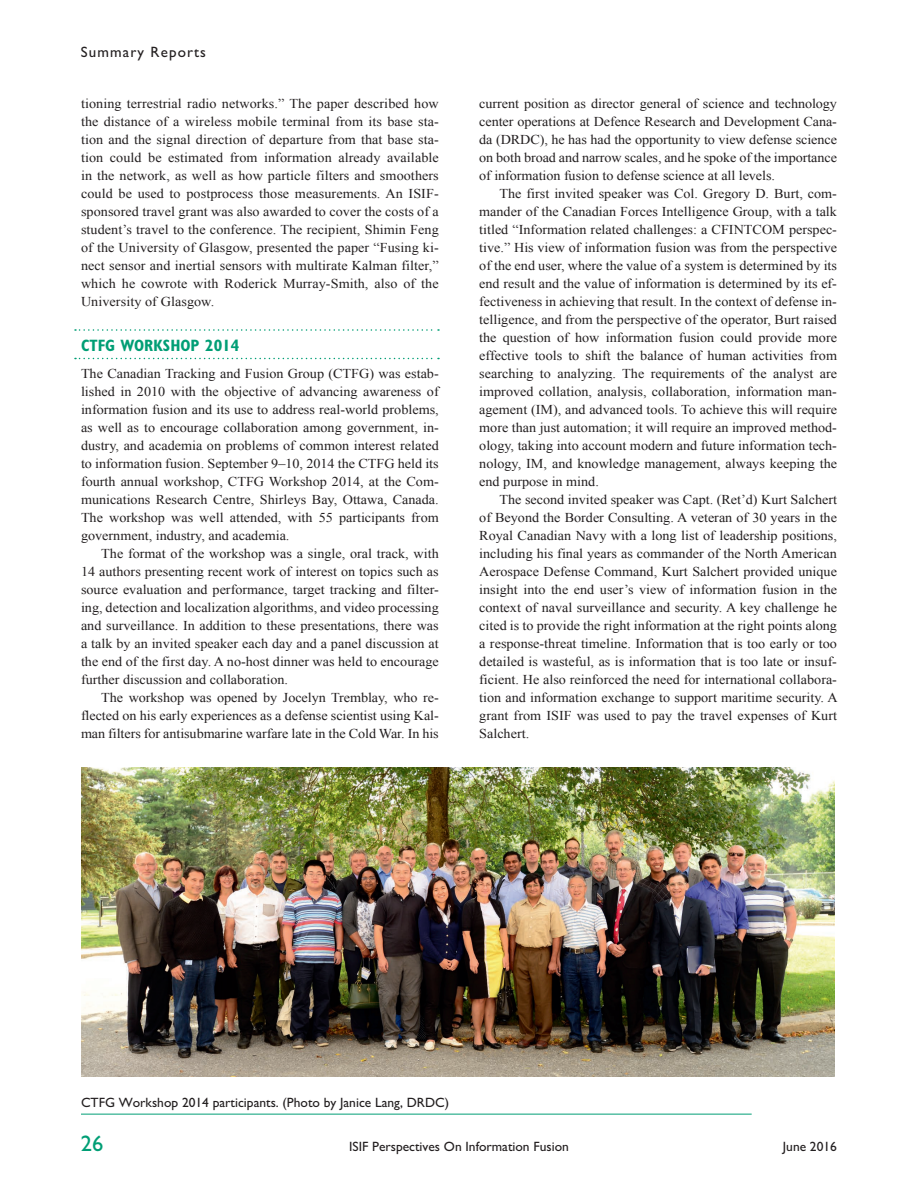
<style>
.page{position:relative;width:918px;height:1188px;background:#fff}
.page>*{position:absolute;margin:0;border:0;box-sizing:border-box;transform-origin:0 0}
.t1{font:22.5px "M Gill Sans";color:#009e75}
.t2{font:700 condensed 16.5px "Gill Sans";color:#009e75}
.t3{font:15px "M Gill Sans";letter-spacing:.075em;color:#231f20}
.t4{font:13.5px/18px "Times New Roman";color:#231f20;text-align:justify;scale:1.05 1}
.t5{font:13.5px "M Gill Sans";color:#231f20}
</style>
<div class="page">
<svg style="left:75px;top:329px;width:364px;height:2px"></svg>
<svg style="left:75px;top:358px;width:364px;height:1px"></svg>
<hr style="left:81px;top:1114px;width:671px;height:1px;background:#009e75">
<img style="left:81px;top:767px;width:753px;height:309px">
<p class="t3" style="left:81px;top:44px;width:127px">Summary Reports</p>
<p class="t4" style="left:81px;top:94px;width:342px">tioning terrestrial radio networks.” The paper described how the distance of a wireless mobile terminal from its base sta&shy;tion and the signal direction of departure from that base sta&shy;tion could be estimated from information already available in the network, as well as how particle filters and smoothers could be used to postprocess those measurements. An ISIF&shy;sponsored travel grant was also awarded to cover the costs of a student’s travel to the conference. The recipient, Shimin Feng of the University of Glasgow, presented the paper “Fusing ki&shy;nect sensor and inertial sensors with multirate Kalman filter,” which he cowrote with Roderick Murray-Smith, also of the University of Glasgow.</p>
<p class="t2" style="left:81px;top:336px;width:160px">CTFG WORKSHOP 2014</p>
<p class="t4" style="left:81px;top:364px;width:342px">The Canadian Tracking and Fusion Group (CTFG) was estab-</p>
<p class="t4" style="left:81px;top:382px;width:342px">lished in 2010 with the objective of advancing awareness of</p>
<p class="t4" style="left:81px;top:400px;width:342px">information fusion and its use to address real-world problems,</p>
<p class="t4" style="left:81px;top:418px;width:342px">as well as to encourage collaboration among government, in-</p>
<p class="t4" style="left:81px;top:436px;width:342px">dustry, and academia on problems of common interest related</p>
<p class="t4" style="left:81px;top:454px;width:342px">to information fusion. September 9–10, 2014 the CTFG held its</p>
<p class="t4" style="left:81px;top:472px;width:342px">fourth annual workshop, CTFG Workshop 2014, at the Com-</p>
<p class="t4" style="left:81px;top:490px;width:342px">munications Research Centre, Shirleys Bay, Ottawa, Canada.</p>
<p class="t4" style="left:81px;top:508px;width:342px">The workshop was well attended, with 55 participants from</p>
<p class="t4" style="left:81px;top:526px;width:200px">government, industry, and academia.</p>
<p class="t4" style="left:101px;top:544px;width:323px">The format of the workshop was a single, oral track, with</p>
<p class="t4" style="left:81px;top:562px;width:342px">14 authors presenting recent work of interest on topics such as</p>
<p class="t4" style="left:81px;top:580px;width:342px">source evaluation and performance, target tracking and filter-</p>
<p class="t4" style="left:81px;top:598px;width:342px">ing, detection and localization algorithms, and video processing</p>
<p class="t4" style="left:81px;top:616px;width:342px">and surveillance. In addition to these presentations, there was</p>
<p class="t4" style="left:81px;top:634px;width:342px">a talk by an invited speaker each day and a panel discussion at</p>
<p class="t4" style="left:81px;top:652px;width:342px">the end of the first day. A no-host dinner was held to encourage</p>
<p class="t4" style="left:81px;top:670px;width:199px">further discussion and collaboration.</p>
<p class="t4" style="left:101px;top:688px;width:323px">The workshop was opened by Jocelyn Tremblay, who re-</p>
<p class="t4" style="left:81px;top:706px;width:342px">flected on his early experiences as a defense scientist using Kal-</p>
<p class="t4" style="left:81px;top:724px;width:342px">man filters for antisubmarine warfare late in the Cold War. In his</p>
<p class="t4" style="left:479px;top:94px;width:342px">current position as director general of science and technology</p>
<p class="t4" style="left:479px;top:112px;width:342px">center operations at Defence Research and Development Cana-</p>
<p class="t4" style="left:479px;top:130px;width:342px">da (DRDC), he has had the opportunity to view defense science</p>
<p class="t4" style="left:479px;top:148px;width:342px">on both broad and narrow scales, and he spoke of the importance</p>
<p class="t4" style="left:479px;top:166px;width:283px">of information fusion to defense science at all levels.</p>
<p class="t4" style="left:500px;top:184px;width:323px">The first invited speaker was Col. Gregory D. Burt, com-</p>
<p class="t4" style="left:479px;top:202px;width:342px">mander of the Canadian Forces Intelligence Group, with a talk</p>
<p class="t4" style="left:479px;top:220px;width:342px">titled “Information related challenges: a CFINTCOM perspec-</p>
<p class="t4" style="left:479px;top:238px;width:342px">tive.” His view of information fusion was from the perspective</p>
<p class="t4" style="left:479px;top:256px;width:342px">of the end user, where the value of a system is determined by its</p>
<p class="t4" style="left:479px;top:274px;width:342px">end result and the value of information is determined by its ef-</p>
<p class="t4" style="left:479px;top:292px;width:342px">fectiveness in achieving that result. In the context of defense in-</p>
<p class="t4" style="left:479px;top:310px;width:342px">telligence, and from the perspective of the operator, Burt raised</p>
<p class="t4" style="left:479px;top:328px;width:342px">the question of how information fusion could provide more</p>
<p class="t4" style="left:479px;top:346px;width:342px">effective tools to shift the balance of human activities from</p>
<p class="t4" style="left:479px;top:364px;width:342px">searching to analyzing. The requirements of the analyst are</p>
<p class="t4" style="left:479px;top:382px;width:342px">improved collation, analysis, collaboration, information man-</p>
<p class="t4" style="left:479px;top:400px;width:342px">agement (IM), and advanced tools. To achieve this will require</p>
<p class="t4" style="left:479px;top:418px;width:342px">more than just automation; it will require an improved method-</p>
<p class="t4" style="left:479px;top:436px;width:342px">ology, taking into account modern and future information tech-</p>
<p class="t4" style="left:479px;top:454px;width:342px">nology, IM, and knowledge management, always keeping the</p>
<p class="t4" style="left:479px;top:472px;width:115px">end purpose in mind.</p>
<p class="t4" style="left:500px;top:490px;width:323px">The second invited speaker was Capt. (Ret’d) Kurt Salchert</p>
<p class="t4" style="left:479px;top:508px;width:342px">of Beyond the Border Consulting. A veteran of 30 years in the</p>
<p class="t4" style="left:479px;top:526px;width:342px">Royal Canadian Navy with a long list of leadership positions,</p>
<p class="t4" style="left:479px;top:544px;width:342px">including his final years as commander of the North American</p>
<p class="t4" style="left:479px;top:562px;width:342px">Aerospace Defense Command, Kurt Salchert provided unique</p>
<p class="t4" style="left:479px;top:580px;width:342px">insight into the end user’s view of information fusion in the</p>
<p class="t4" style="left:479px;top:598px;width:342px">context of naval surveillance and security. A key challenge he</p>
<p class="t4" style="left:479px;top:616px;width:342px">cited is to provide the right information at the right points along</p>
<p class="t4" style="left:479px;top:634px;width:342px">a response-threat timeline. Information that is too early or too</p>
<p class="t4" style="left:479px;top:652px;width:342px">detailed is wasteful, as is information that is too late or insuf-</p>
<p class="t4" style="left:479px;top:670px;width:342px">ficient. He also reinforced the need for international collabora-</p>
<p class="t4" style="left:479px;top:688px;width:343px">tion and information exchange to support maritime security. A</p>
<p class="t4" style="left:479px;top:706px;width:342px">grant from ISIF was used to pay the travel expenses of Kurt</p>
<p class="t4" style="left:479px;top:724px;width:49px">Salchert.</p>
<p class="t5" style="left:81px;top:1095px;width:370px">CTFG Workshop 2014 participants. (Photo by Janice Lang, DRDC)</p>
<p class="t1" style="left:81px;top:1131px;width:24px">26</p>
<p class="t5" style="left:349px;top:1139px;width:221px">ISIF Perspectives On Information Fusion</p>
<p class="t5" style="left:783px;top:1139px;width:56px">June 2016</p>
</div>
